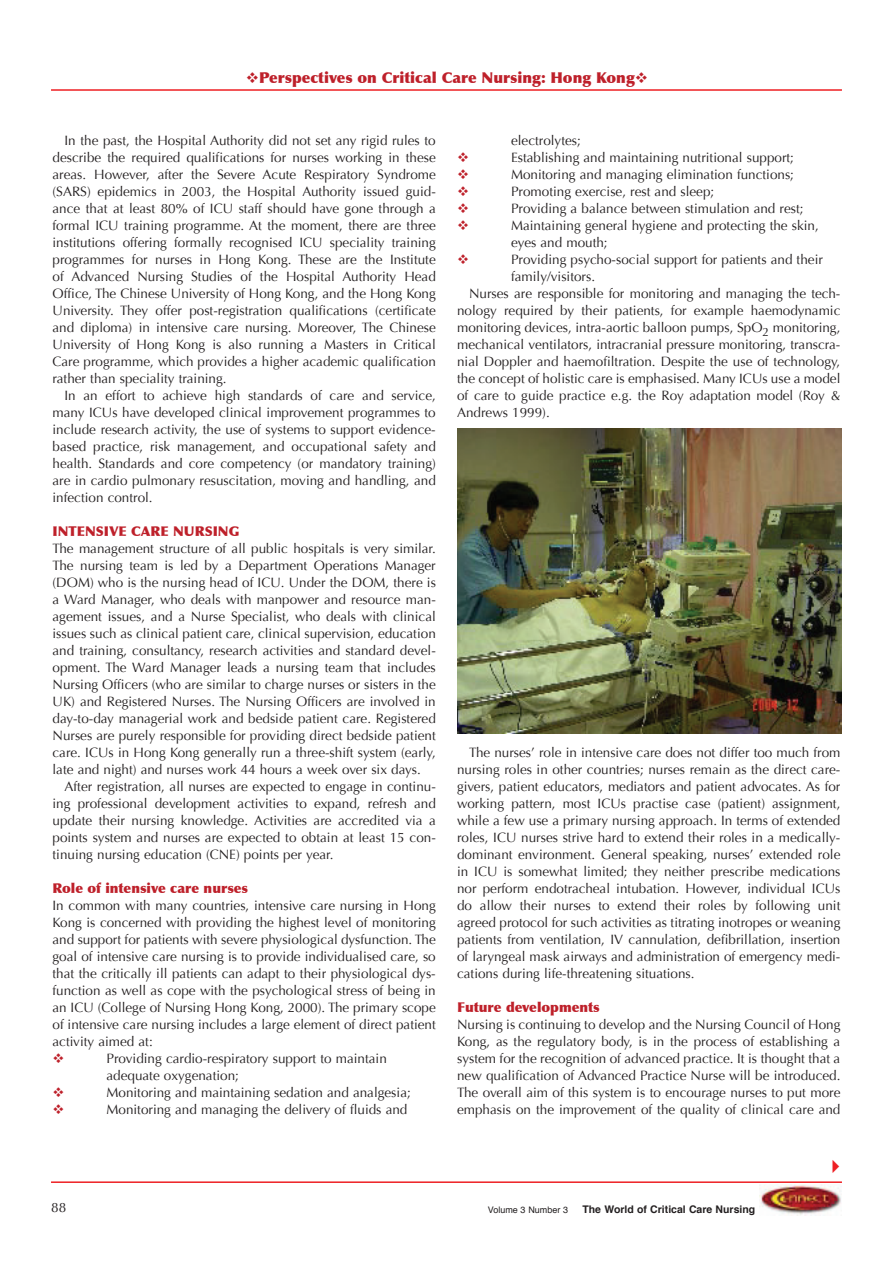
<style>
.page{position:relative;width:893px;height:1263px;background:#fff}
.page>*{position:absolute;margin:0;border:0;box-sizing:border-box;transform-origin:0 0}
.t1{font:900 15px "Optima";color:#be202a}
.t2{font:13.5px/17px "Optima";color:#231f20;text-align:justify}
.t3{font:900 13.5px "Optima";color:#be202a}
.t4{font:700 10.5px "Helvetica";color:#231f20}
.t5{font:9px "Helvetica";color:#231f20}
</style>
<div class="page">
<hr style="left:51px;top:89px;width:791px;height:2px;background:#ee1f23">
<hr style="left:51px;top:1181px;width:791px;height:2px;background:#ee1f23">
<img style="left:760px;top:1184px;width:81px;height:31px">
<img style="left:457px;top:428px;width:385px;height:306px">
<p class="t1" style="left:246px;top:69px;width:404px">❖Perspectives on Critical Care Nursing: Hong Kong❖</p>
<p class="t2" style="left:53px;top:132px;width:385px;text-indent:12px">In the past, the Hospital Authority did not set any rigid rules to describe the required qualifications for nurses working in these areas. However, after the Severe Acute Respiratory Syndrome (SARS) epidemics in 2003, the Hospital Authority issued guid&shy;ance that at least 80% of ICU staff should have gone through a formal ICU training programme. At the moment, there are three institutions offering formally recognised ICU speciality training programmes for nurses in Hong Kong. These are the Institute of Advanced Nursing Studies of the Hospital Authority Head Office, The Chinese University of Hong Kong, and the Hong Kong University. They offer post-registration qualifications (certificate and diploma) in intensive care nursing. Moreover, The Chinese University of Hong Kong is also running a Masters in Critical Care programme, which provides a higher academic qualification rather than speciality training.</p>
<p class="t2" style="left:53px;top:387px;width:385px;text-indent:12px">In an effort to achieve high standards of care and service, many ICUs have developed clinical improvement programmes to include research activity, the use of systems to support evidence&shy;based practice, risk management, and occupational safety and health. Standards and core competency (or mandatory training) are in cardio pulmonary resuscitation, moving and handling, and infection control.</p>
<p class="t3" style="left:53px;top:523px;width:188px">INTENSIVE CARE NURSING</p>
<p class="t2" style="left:53px;top:540px;width:385px">The management structure of all public hospitals is very similar.<br>The nursing team is led by a Department Operations Manager (DOM) who is the nursing head of ICU. Under the DOM, there is a Ward Manager, who deals with manpower and resource man&shy;agement issues, and a Nurse Specialist, who deals with clinical issues such as clinical patient care, clinical supervision, education and training, consultancy, research activities and standard devel&shy;opment. The Ward Manager leads a nursing team that includes Nursing Officers (who are similar to charge nurses or sisters in the UK) and Registered Nurses. The Nursing Officers are involved in day-to-day managerial work and bedside patient care. Registered Nurses are purely responsible for providing direct bedside patient care. ICUs in Hong Kong generally run a three-shift system (early, late and night) and nurses work 44 hours a week over six days.</p>
<p class="t2" style="left:53px;top:778px;width:385px;text-indent:12px">After registration, all nurses are expected to engage in continu&shy;ing professional development activities to expand, refresh and update their nursing knowledge. Activities are accredited via a points system and nurses are expected to obtain at least 15 con&shy;tinuing nursing education (CNE) points per year.</p>
<p class="t3" style="left:53px;top:880px;width:197px">Role of intensive care nurses</p>
<p class="t2" style="left:53px;top:897px;width:385px">In common with many countries, intensive care nursing in Hong Kong is concerned with providing the highest level of monitoring and support for patients with severe physiological dysfunction. The goal of intensive care nursing is to provide individualised care, so that the critically ill patients can adapt to their physiological dys&shy;function as well as cope with the psychological stress of being in an ICU (College of Nursing Hong Kong, 2000). The primary scope of intensive care nursing includes a large element of direct patient activity aimed at:</p>
<p class="t2" style="left:107px;top:1050px;width:282px">Providing cardio-respiratory support to maintain adequate oxygenation;</p>
<p class="t2" style="left:107px;top:1084px;width:306px">Monitoring and maintaining sedation and analgesia;</p>
<p class="t2" style="left:107px;top:1101px;width:302px">Monitoring and managing the delivery of fluids and</p>
<p class="t2" style="left:511px;top:132px;width:71px">electrolytes;</p>
<p class="t2" style="left:511px;top:149px;width:284px">Establishing and maintaining nutritional support;</p>
<p class="t2" style="left:511px;top:166px;width:284px">Monitoring and managing elimination functions;</p>
<p class="t2" style="left:511px;top:183px;width:205px">Promoting exercise, rest and sleep;</p>
<p class="t2" style="left:511px;top:200px;width:294px">Providing a balance between stimulation and rest;</p>
<p class="t2" style="left:511px;top:217px;width:309px">Maintaining general hygiene and protecting the skin, eyes and mouth;</p>
<p class="t2" style="left:511px;top:251px;width:313px">Providing psycho-social support for patients and their</p>
<p class="t2" style="left:511px;top:268px;width:86px">family/visitors.</p>
<p class="t2" style="left:469px;top:285px;width:373px">Nurses are responsible for monitoring and managing the tech-</p>
<p class="t2" style="left:457px;top:302px;width:385px">nology required by their patients, for example haemodynamic</p>
<p class="t2" style="left:457px;top:319px;width:385px">monitoring devices, intra-aortic balloon pumps, SpO<sub>2</sub> monitoring,</p>
<p class="t2" style="left:457px;top:336px;width:385px">mechanical ventilators, intracranial pressure monitoring, transcra-</p>
<p class="t2" style="left:457px;top:353px;width:385px">nial Doppler and haemofiltration. Despite the use of technology,</p>
<p class="t2" style="left:457px;top:370px;width:385px">the concept of holistic care is emphasised. Many ICUs use a model</p>
<p class="t2" style="left:457px;top:387px;width:385px">of care to guide practice e.g. the Roy adaptation model (Roy &amp;</p>
<p class="t2" style="left:457px;top:404px;width:94px">Andrews 1999).</p>
<p class="t2" style="left:457px;top:744px;width:385px;text-indent:12px">The nurses’ role in intensive care does not differ too much from nursing roles in other countries; nurses remain as the direct care&shy;givers, patient educators, mediators and patient advocates. As for working pattern, most ICUs practise case (patient) assignment, while a few use a primary nursing approach. In terms of extended roles, ICU nurses strive hard to extend their roles in a medically&shy;dominant environment. General speaking, nurses’ extended role in ICU is somewhat limited; they neither prescribe medications nor perform endotracheal intubation. However, individual ICUs do allow their nurses to extend their roles by following unit agreed protocol for such activities as titrating inotropes or weaning patients from ventilation, IV cannulation, defibrillation, insertion of laryngeal mask airways and administration of emergency medi&shy;cations during life-threatening situations.</p>
<p class="t3" style="left:457px;top:999px;width:144px">Future developments</p>
<p class="t2" style="left:457px;top:1016px;width:385px">Nursing is continuing to develop and the Nursing Council of Hong Kong, as the regulatory body, is in the process of establishing a system for the recognition of advanced practice. It is thought that a new qualification of Advanced Practice Nurse will be introduced.<br>The overall aim of this system is to encourage nurses to put more emphasis on the improvement of the quality of clinical care and</p>
<p class="t2" style="left:51px;top:1199px;width:17px">88</p>
<p class="t5" style="left:488px;top:1206px;width:82px">Volume 3 Number 3</p>
<p class="t4" style="left:582px;top:1205px;width:174px">The World of Critical Care Nursing</p>
</div>
